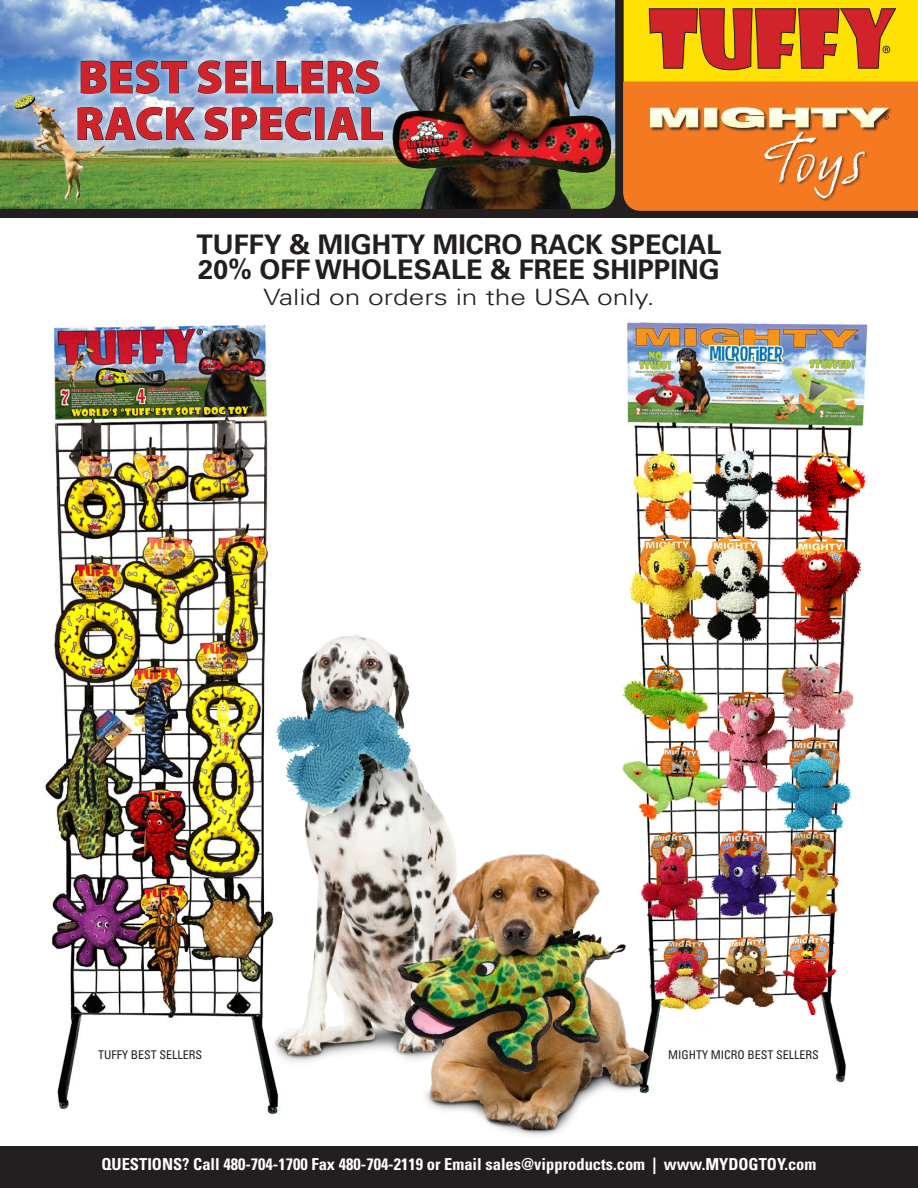
<style>
.page{position:relative;width:918px;height:1188px;background:#fff}
.page>*{position:absolute;margin:0;border:0;box-sizing:border-box;transform-origin:0 0}
.t1{font:900 46.5px/46.5px "Myriad Pro";letter-spacing:.01em;color:#d1232a}
.t2{font:700 27px "Univers LT";color:#231f20}
.t3{font:300 22.5px "Univers LT";color:#231f20;scale:1.25 1}
.t4{font:700 condensed 16.5px "Univers LT";color:#fff}
.ITEM_NUMBER{font:condensed 12px "Univers LT";color:#231f20}
</style>
<div class="page">
<img style="left:622px;top:322px;width:246px;height:761px">
<img style="left:45px;top:325px;width:234px;height:790px">
<img style="left:165px;top:618px;width:286px;height:452px">
<img style="left:379px;top:834px;width:305px;height:302px">
<div style="left:0;top:1146px;width:918px;height:42px;background:#231f20"></div>
<div style="left:0;top:0;width:918px;height:217px;background:#231f20"></div>
<img style="left:0;top:157px;width:367px;height:52px">
<svg style="left:0;top:0;width:367px;height:157px;background:#87a7cd"></svg>
<img style="left:367px;top:0;width:249px;height:209px">
<div style="left:13px;top:93px;width:35px;height:29px;background:#231f20;opacity:.3"></div>
<img style="left:14px;top:95px;width:22px;height:14px">
<img style="left:28px;top:102px;width:81px;height:101px">
<div style="left:624px;top:0;width:294px;height:82px;background:#ffe101"></div>
<svg style="left:648px;top:8px;width:249px;height:63px;background:#d2631b"></svg>
<div style="left:68px;top:51px;width:325px;height:99px;background:#fff;opacity:.75"></div>
<svg style="left:80px;top:60px;width:107px;height:34px;background:#8ca5c4"></svg>
<svg style="left:197px;top:60px;width:183px;height:34px;background:#a6b5c9"></svg>
<svg style="left:77px;top:106px;width:119px;height:35px;background:#adb9c9"></svg>
<svg style="left:204px;top:106px;width:108px;height:35px;background:#b1bccb"></svg>
<div style="left:315px;top:107px;width:10px;height:33px;border:1px solid #231f20"></div>
<svg style="left:327px;top:107px;width:57px;height:33px;background:#adbacb"></svg>
<svg style="left:623px;top:82px;width:295px;height:129px;background:#ee8335"></svg>
<p class="t1" style="left:75px;top:52px;width:310px">BEST SELLERS<br>RACK SPECIAL</p>
<p class="t2" style="left:196px;top:229px;width:527px">TUFFY &amp; MIGHTY MICRO RACK SPECIAL</p>
<p class="t2" style="left:198px;top:254px;width:523px">20% OFF WHOLESALE &amp; FREE SHIPPING</p>
<p class="t3" style="left:263px;top:283px;width:314px">Valid on orders in the USA only.</p>
<p class="ITEM_NUMBER" style="left:98px;top:1047px;width:105px">TUFFY BEST SELLERS</p>
<p class="ITEM_NUMBER" style="left:668px;top:1047px;width:152px">MIGHTY MICRO BEST SELLERS</p>
<p class="t4" style="left:102px;top:1154px;width:716px">QUESTIONS? Call 480-704-1700 Fax 480-704-2119 or Email sales@vipproducts.com | www.MYDOGTOY.com</p>
</div>
